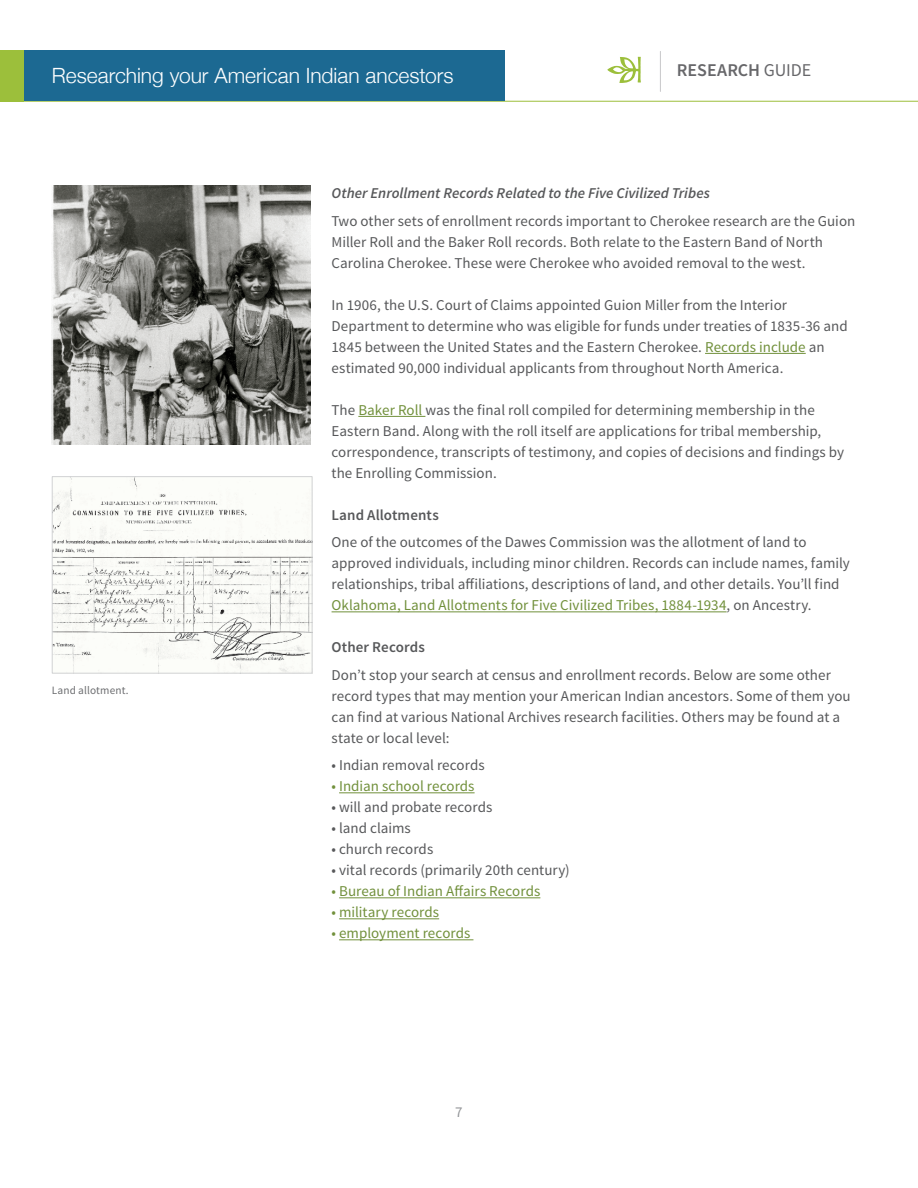
<style>
.page{position:relative;width:918px;height:1188px;background:#fff}
.page>*{position:absolute;margin:0;border:0;box-sizing:border-box;transform-origin:0 0}
.t1{font:300 21px "Helvetica Neue";color:#fff}
.t2{font:600 18px "Source Sans Pro";color:#67676a}
.t3{font:15px/21px "Source Sans Pro";letter-spacing:.005em;color:#57585a}
.t4{font:15px "Source Sans Pro";color:#71903b}
.t5{font:italic 600 15px "Source Sans Pro";color:#57585a}
.t6{font:600 15px "Source Sans Pro";letter-spacing:.005em;color:#57585a}
.t7{font:15px "Source Sans Pro";color:#939598}
.t8{font:11.25px "Source Sans Pro";letter-spacing:.01em;color:#6c6d70}
.s1{font-weight:400}
.s2{color:#71903b}
</style>
<div class="page">
<hr style="left:660px;top:51px;width:1px;height:40px;background:#c7c8ca">
<svg style="left:607px;top:57px;width:34px;height:26px"></svg>
<hr style="left:0;top:101px;width:918px;height:1px;background:#9cbf3b">
<div style="left:0;top:51px;width:504px;height:50px;background:#1c6992"></div>
<div style="left:0;top:51px;width:23px;height:51px;background:#9cbf3b"></div>
<hr style="left:705px;top:353px;width:101px;height:1px;background:#71903b">
<hr style="left:358px;top:416px;width:67px;height:1px;background:#71903b">
<hr style="left:332px;top:611px;width:395px;height:1px;background:#71903b">
<hr style="left:339px;top:792px;width:136px;height:1px;background:#71903b">
<hr style="left:339px;top:897px;width:201px;height:1px;background:#71903b">
<hr style="left:339px;top:918px;width:100px;height:1px;background:#71903b">
<hr style="left:339px;top:939px;width:134px;height:1px;background:#71903b">
<img style="left:54px;top:478px;width:256px;height:194px">
<div style="left:52px;top:476px;width:260px;height:198px;border:1px solid #d1d2d4"></div>
<img style="left:52px;top:185px;width:258px;height:259px">
<h1 class="t1" style="left:52px;top:58px;width:403px">Researching your American Indian ancestors</h1>
<p class="t2" style="left:677px;top:59px;width:136px">RESEARCH <span class="s1">GUIDE</span></p>
<p class="t8" style="left:52px;top:684px;width:78px">Land allotment.</p>
<p class="t5" style="left:332px;top:184px;width:380px">Other Enrollment Records Related to the Five Civilized Tribes</p>
<p class="t3" style="left:332px;top:211px;width:525px">Two other sets of enrollment records important to Cherokee research are the Guion<br>Miller Roll and the Baker Roll records. Both relate to the Eastern Band of North<br>Carolina Cherokee. These were Cherokee who avoided removal to the west.</p>
<p class="t3" style="left:332px;top:295px;width:518px">In 1906, the U.S. Court of Claims appointed Guion Miller from the Interior Department to determine who was eligible for funds under treaties of 1835-36 and 1845 between the United States and the Eastern Cherokee. <span class="s2">Records include</span> an estimated 90,000 individual applicants from throughout North America.</p>
<p class="t3" style="left:332px;top:400px;width:514px">The <span class="s2">Baker Roll</span> was the final roll compiled for determining membership in the Eastern Band. Along with the roll itself are applications for tribal membership, correspondence, transcripts of testimony, and copies of decisions and findings by the Enrolling Commission.</p>
<p class="t6" style="left:332px;top:505px;width:109px">Land Allotments</p>
<p class="t3" style="left:332px;top:532px;width:520px">One of the outcomes of the Dawes Commission was the allotment of land to approved individuals, including minor children. Records can include names, family relationships, tribal affiliations, descriptions of land, and other details. You’ll find <span class="s2">Oklahoma, Land Allotments for Five Civilized Tribes, 1884-1934</span>, on Ancestry.</p>
<p class="t6" style="left:332px;top:638px;width:95px">Other Records</p>
<p class="t3" style="left:332px;top:665px;width:521px">Don’t stop your search at census and enrollment records. Below are some other record types that may mention your American Indian ancestors. Some of them you can find at various National Archives research facilities. Others may be found at a state or local level:</p>
<p class="t3" style="left:332px;top:755px;width:155px">• Indian removal records</p>
<p class="t4" style="left:332px;top:777px;width:145px">• Indian school records</p>
<p class="t3" style="left:332px;top:797px;width:162px">• will and probate records</p>
<p class="t3" style="left:332px;top:818px;width:81px">• land claims</p>
<p class="t3" style="left:332px;top:839px;width:103px">• church records</p>
<p class="t3" style="left:332px;top:860px;width:240px">• vital records (primarily 20th century)</p>
<p class="t4" style="left:332px;top:882px;width:210px">• Bureau of Indian Affairs Records</p>
<p class="t4" style="left:332px;top:903px;width:109px">• military records</p>
<p class="t4" style="left:332px;top:924px;width:140px">• employment records</p>
<p class="t7" style="left:455px;top:1103px;width:9px">7</p>
</div>
